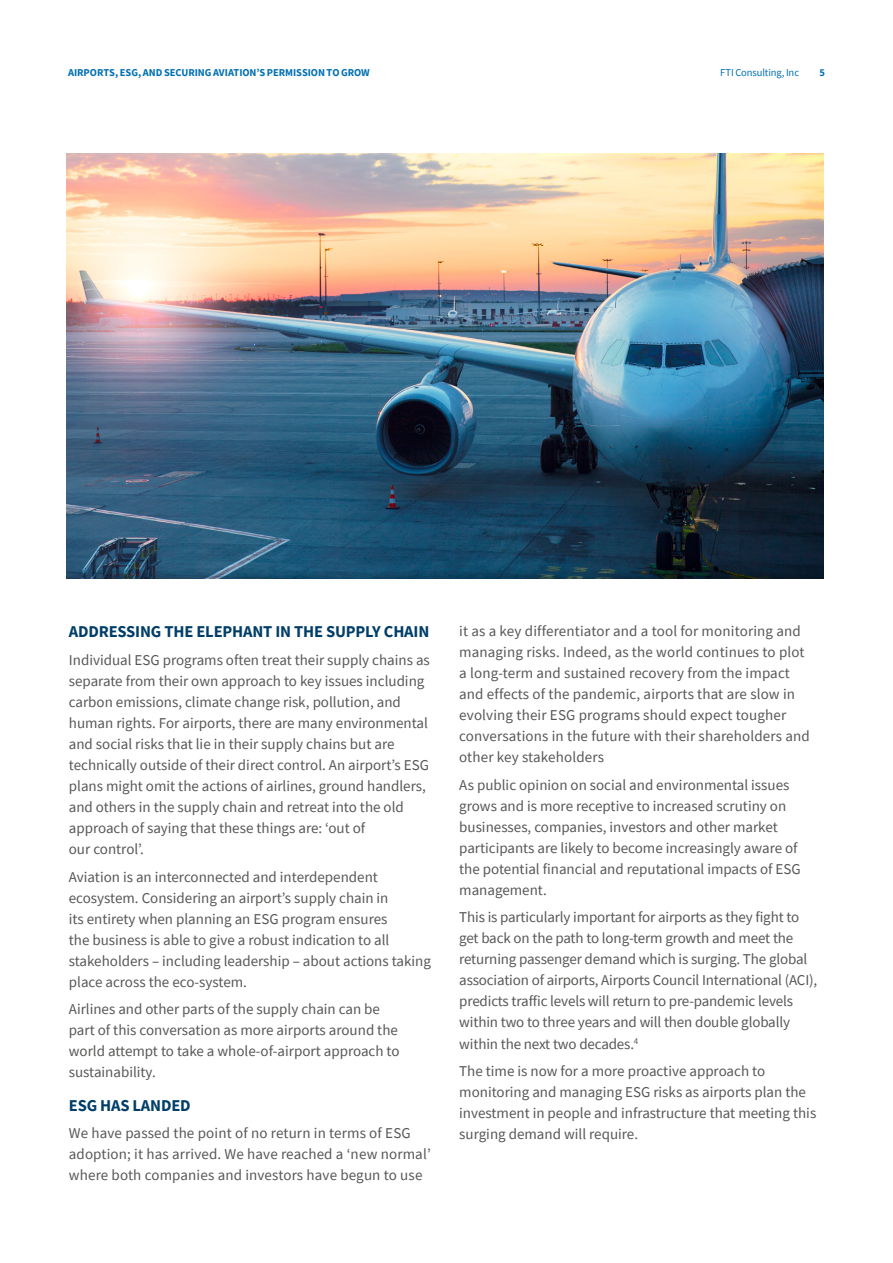
<style>
.page{position:relative;width:893px;height:1263px;background:#fff}
.page>*{position:absolute;margin:0;border:0;box-sizing:border-box;transform-origin:0 0}
.t1{font:700 16.5px "Source Sans Pro";letter-spacing:-.01em;color:#003e69}
.t2{font:15px/21px "Source Sans Pro";color:#575756}
.t3{font:700 10.5px "Source Sans Pro";letter-spacing:-.005em;color:#0070b3}
.t4{font:10.5px "Source Sans Pro";letter-spacing:-.01em;color:#0070b3}
</style>
<div class="page">
<img style="left:67px;top:153px;width:756px;height:425px">
<p class="t3" style="left:68px;top:65px;width:303px">AIRPORTS, ESG, AND SECURING AVIATION’S PERMISSION TO GROW</p>
<p class="t4" style="left:720px;top:66px;width:81px">FTI Consulting, Inc</p>
<p class="t3" style="left:819px;top:65px;width:7px">5</p>
<p class="t1" style="left:69px;top:620px;width:362px">ADDRESSING THE ELEPHANT IN THE SUPPLY CHAIN</p>
<p class="t2" style="left:69px;top:649px;width:362px">Individual ESG programs often treat their supply chains as separate from their own approach to key issues including carbon emissions, climate change risk, pollution, and human rights. For airports, there are many environmental and social risks that lie in their supply chains but are technically outside of their direct control. An airport’s ESG plans might omit the actions of airlines, ground handlers, and others in the supply chain and retreat into the old approach of saying that these things are: ‘out of<br>our control’.</p>
<p class="t2" style="left:69px;top:866px;width:364px">Aviation is an interconnected and interdependent ecosystem. Considering an airport’s supply chain in<br>its entirety when planning an ESG program ensures<br>the business is able to give a robust indication to all stakeholders – including leadership – about actions taking place across the eco-system.</p>
<p class="t2" style="left:69px;top:999px;width:332px">Airlines and other parts of the supply chain can be part of this conversation as more airports around the world attempt to take a whole-of-airport approach to sustainability.</p>
<p class="t1" style="left:69px;top:1094px;width:123px">ESG HAS LANDED</p>
<p class="t2" style="left:69px;top:1123px;width:363px">We have passed the point of no return in terms of ESG adoption; it has arrived. We have reached a ‘new normal’ where both companies and investors have begun to use</p>
<p class="t2" style="left:459px;top:620px;width:352px">it as a key differentiator and a tool for monitoring and managing risks. Indeed, as the world continues to plot a long-term and sustained recovery from the impact and effects of the pandemic, airports that are slow in evolving their ESG programs should expect tougher conversations in the future with their shareholders and other key stakeholders</p>
<p class="t2" style="left:459px;top:774px;width:343px">As public opinion on social and environmental issues grows and is more receptive to increased scrutiny on businesses, companies, investors and other market participants are likely to become increasingly aware of the potential financial and reputational impacts of ESG management.</p>
<p class="t2" style="left:459px;top:907px;width:360px">This is particularly important for airports as they fight to get back on the path to long-term growth and meet the returning passenger demand which is surging. The global association of airports, Airports Council International (ACI), predicts traffic levels will return to pre-pandemic levels within two to three years and will then double globally within the next two decades.<sup>4</sup></p>
<p class="t2" style="left:459px;top:1061px;width:359px">The time is now for a more proactive approach to monitoring and managing ESG risks as airports plan the investment in people and infrastructure that meeting this surging demand will require.</p>
</div>
